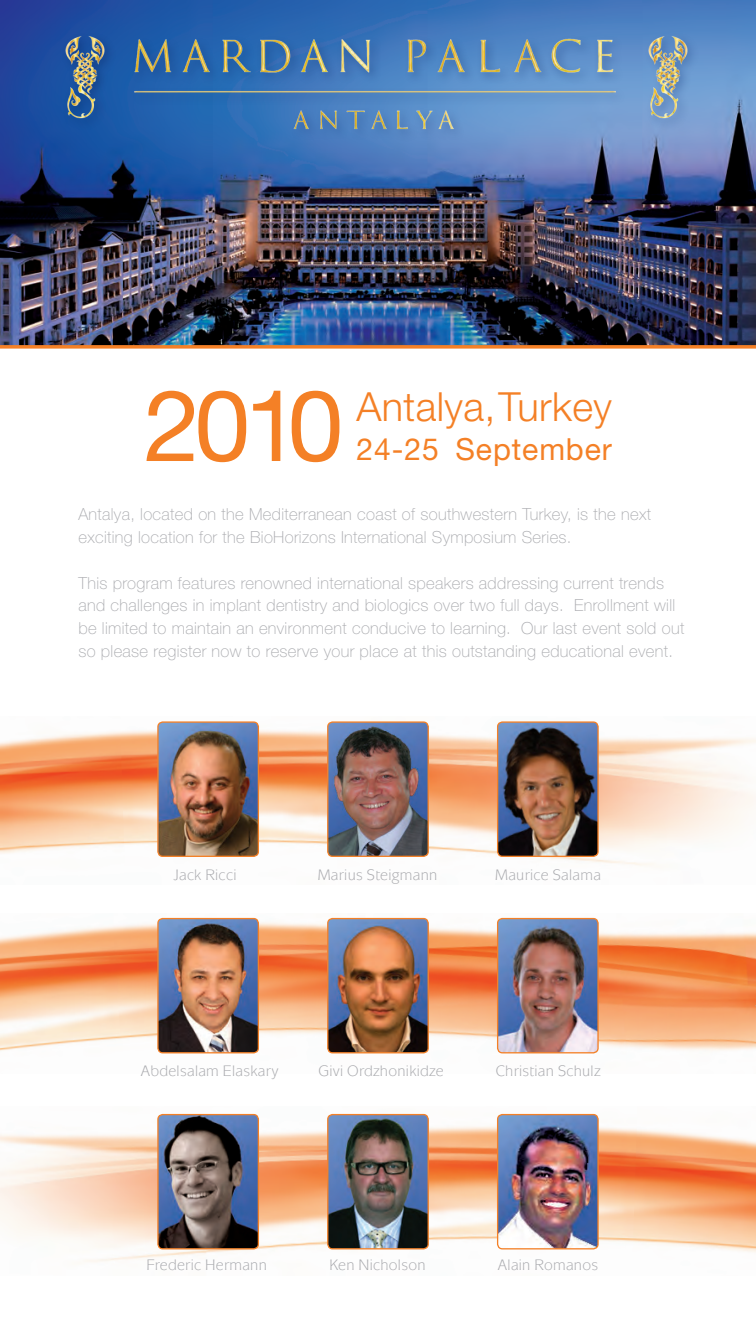
<style>
.page{position:relative;width:756px;height:1323px;background:#fff}
.page>*{position:absolute;margin:0;border:0;box-sizing:border-box;transform-origin:0 0}
.t1{font:99.05px "Helvetica Neue";color:#f48026}
.t2{font:300 40.25px "Helvetica Neue";letter-spacing:.01em;color:#f48026}
.t3{font:30.45px "Helvetica Neue";letter-spacing:.03em;color:#f48026}
.t4{font:100 16.62px/22.8px "Helvetica Neue";letter-spacing:.02em;color:#a8a9ad}
.t5{font:15.75px "Mixage ITC";letter-spacing:.02em;color:#a8a9ad}
</style>
<div class="page">
<img style="left:0;top:1113px;width:756px;height:149px">
<img style="left:0;top:0;width:756px;height:345px">
<img style="left:0;top:723px;width:756px;height:143px">
<img style="left:0;top:917px;width:756px;height:137px">
<img style="left:158px;top:1116px;width:100px;height:133px">
<div style="left:157px;top:1114px;width:102px;height:135px;border:1px solid #f48026;border-radius:5px"></div>
<img style="left:328px;top:1116px;width:100px;height:133px">
<div style="left:327px;top:1114px;width:102px;height:135px;border:1px solid #f48026;border-radius:5px"></div>
<img style="left:498px;top:1116px;width:100px;height:133px">
<div style="left:497px;top:1114px;width:102px;height:135px;border:1px solid #f48026;border-radius:5px"></div>
<img style="left:159px;top:723px;width:98px;height:132px">
<div style="left:157px;top:721px;width:102px;height:136px;border:1px solid #f48026;border-radius:5px"></div>
<img style="left:329px;top:723px;width:98px;height:132px">
<div style="left:327px;top:721px;width:102px;height:136px;border:1px solid #f48026;border-radius:5px"></div>
<img style="left:499px;top:723px;width:98px;height:132px">
<div style="left:497px;top:721px;width:102px;height:136px;border:1px solid #f48026;border-radius:5px"></div>
<img style="left:158px;top:920px;width:100px;height:133px">
<div style="left:157px;top:918px;width:102px;height:135px;border:1px solid #f48026;border-radius:5px"></div>
<img style="left:328px;top:920px;width:100px;height:133px">
<div style="left:327px;top:918px;width:102px;height:135px;border:1px solid #f48026;border-radius:5px"></div>
<img style="left:498px;top:920px;width:100px;height:133px">
<div style="left:497px;top:918px;width:102px;height:135px;border:1px solid #f48026;border-radius:5px"></div>
<svg style="left:0;top:345px;width:756px;height:4px;background:#f08a3c"></svg>
<div style="left:129px;top:34px;width:496px;height:107px;background:#142d69;opacity:.41"></div>
<img style="left:124px;top:21px;width:504px;height:115px">
<div style="left:61px;top:31px;width:55px;height:99px;background:#1956a6"></div>
<img style="left:61px;top:30px;width:47px;height:89px">
<div style="left:644px;top:31px;width:55px;height:99px;background:#173a7c;opacity:.41"></div>
<img style="left:644px;top:30px;width:47px;height:94px">
<p class="t1" style="left:144px;top:367px;width:201px">2010</p>
<p class="t2" style="left:356px;top:382px;width:257px">Antalya, Turkey</p>
<p class="t3" style="left:356px;top:431px;width:257px">24-25 September</p>
<p class="t4" style="left:78px;top:503px;width:574px">Antalya, located on the Mediterranean coast of southwestern Turkey, is the next exciting location for the BioHorizons International Symposium Series.</p>
<p class="t4" style="left:78px;top:571px;width:607px">This program features renowned international speakers addressing current trends and challenges in implant dentistry and biologics over two full days. Enrollment will be limited to maintain an environment conducive to learning. Our last event sold out so please register now to reserve your place at this outstanding educational event.</p>
<p class="t5" style="left:174px;top:866px;width:64px">Jack Ricci</p>
<p class="t5" style="left:318px;top:866px;width:121px">Marius Steigmann</p>
<p class="t5" style="left:495px;top:866px;width:107px">Maurice Salama</p>
<p class="t5" style="left:141px;top:1062px;width:139px">Abdelsalam Elaskary</p>
<p class="t5" style="left:318px;top:1062px;width:127px">Givi Ordzhonikidze</p>
<p class="t5" style="left:496px;top:1062px;width:106px">Christian Schulz</p>
<p class="t5" style="left:146px;top:1255px;width:122px">Frederic Hermann</p>
<p class="t5" style="left:330px;top:1255px;width:98px">Ken Nicholson</p>
<p class="t5" style="left:498px;top:1255px;width:102px">Alain Romanos</p>
</div>
